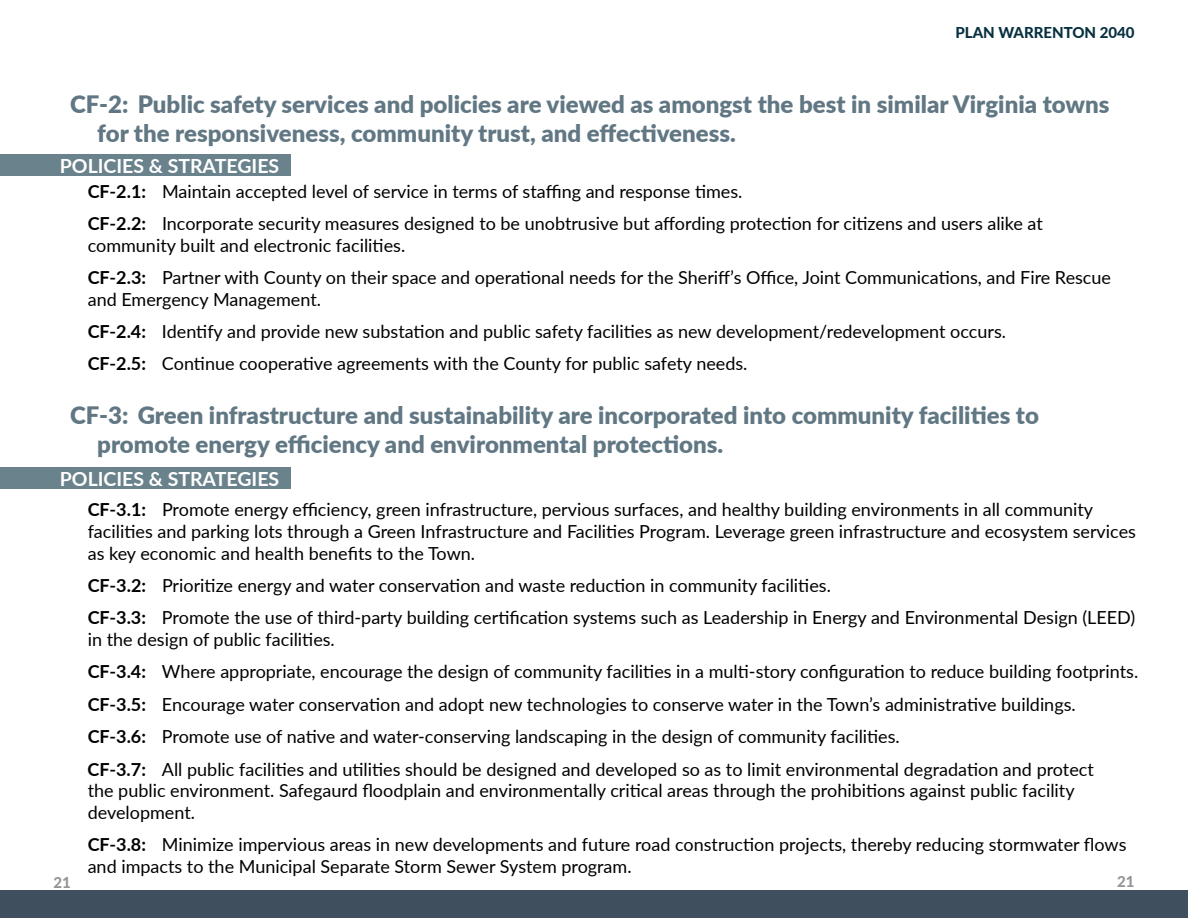
<style>
.page{position:relative;width:1188px;height:918px;background:#fff}
.page>*{position:absolute;margin:0;border:0;box-sizing:border-box;transform-origin:0 0}
.t1{font:900 24px/28.8px "Lato";color:#617884}
.t2{font:700 19.5px "Lato";color:#fff}
.t3{font:18px/32.4px "Lato";color:#000}
.t4{font:800 15px "Lato";color:#073040}
.t5{font:800 15px "Lato";color:#939598}
.s1{font-weight:700}
</style>
<div class="page">
<div style="left:0;top:890px;width:1188px;height:28px;background:#3f4f5e"></div>
<div style="left:0;top:155px;width:291px;height:21px;background:#6a828c"></div>
<div style="left:0;top:467px;width:291px;height:22px;background:#6a828c"></div>
<p class="t4" style="left:956px;top:21px;width:181px">PLAN WARRENTON 2040</p>
<h1 class="t1" style="left:97px;top:89px;width:1014px;text-indent:-27px">CF-2: Public safety services and policies are viewed as amongst the best in similar Virginia towns for the responsiveness, community trust, and effectiveness.</h1>
<p class="t2" style="left:60px;top:152px;width:221px">POLICIES &amp; STRATEGIES</p>
<p class="t3" style="left:88px;top:174px;width:957px"><span class="s1">CF-2.1:</span> Maintain accepted level of service in terms of staffing and response times.<br><span class="s1">CF-2.2:</span> Incorporate security measures designed to be unobtrusive but affording protection for citizens and users alike at</p>
<p class="t3" style="left:88px;top:228px;width:1025px">community built and electronic facilities.<br><span class="s1">CF-2.3:</span> Partner with County on their space and operational needs for the Sheriff’s Office, Joint Communications, and Fire Rescue</p>
<p class="t3" style="left:88px;top:282px;width:920px">and Emergency Management.<br><span class="s1">CF-2.4:</span> Identify and provide new substation and public safety facilities as new development/redevelopment occurs.<br><span class="s1">CF-2.5:</span> Continue cooperative agreements with the County for public safety needs.</p>
<h1 class="t1" style="left:97px;top:400px;width:943px;text-indent:-27px">CF-3: Green infrastructure and sustainability are incorporated into community facilities to promote energy efficiency and environmental protections.</h1>
<p class="t2" style="left:60px;top:465px;width:221px">POLICIES &amp; STRATEGIES</p>
<p class="t3" style="left:88px;top:498px;width:1050px;line-height:21.6px"><span class="s1">CF-3.1:</span> Promote energy efficiency, green infrastructure, pervious surfaces, and healthy building environments in all community facilities and parking lots through a Green Infrastructure and Facilities Program. Leverage green infrastructure and ecosystem services as key economic and health benefits to the Town.</p>
<p class="t3" style="left:88px;top:568px;width:1049px"><span class="s1">CF-3.2:</span> Prioritize energy and water conservation and waste reduction in community facilities.<br><span class="s1">CF-3.3:</span> Promote the use of third-party building certification systems such as Leadership in Energy and Environmental Design (LEED)</p>
<p class="t3" style="left:88px;top:622px;width:1052px">in the design of public facilities.<br><span class="s1">CF-3.4:</span> Where appropriate, encourage the design of community facilities in a multi-story configuration to reduce building footprints.<br><span class="s1">CF-3.5:</span> Encourage water conservation and adopt new technologies to conserve water in the Town’s administrative buildings.<br><span class="s1">CF-3.6:</span> Promote use of native and water-conserving landscaping in the design of community facilities.<br><span class="s1">CF-3.7:</span> All public facilities and utilities should be designed and developed so as to limit environmental degradation and protect</p>
<p class="t3" style="left:88px;top:779px;width:988px;line-height:21.6px">the public environment. Safegaurd floodplain and environmentally critical areas through the prohibitions against public facility development.</p>
<p class="t3" style="left:88px;top:833px;width:1040px;line-height:21.6px"><span class="s1">CF-3.8:</span> Minimize impervious areas in new developments and future road construction projects, thereby reducing stormwater flows and impacts to the Municipal Separate Storm Sewer System program.</p>
<p class="t5" style="left:53px;top:871px;width:19px">21</p>
<p class="t5" style="left:1117px;top:870px;width:19px">21</p>
</div>
